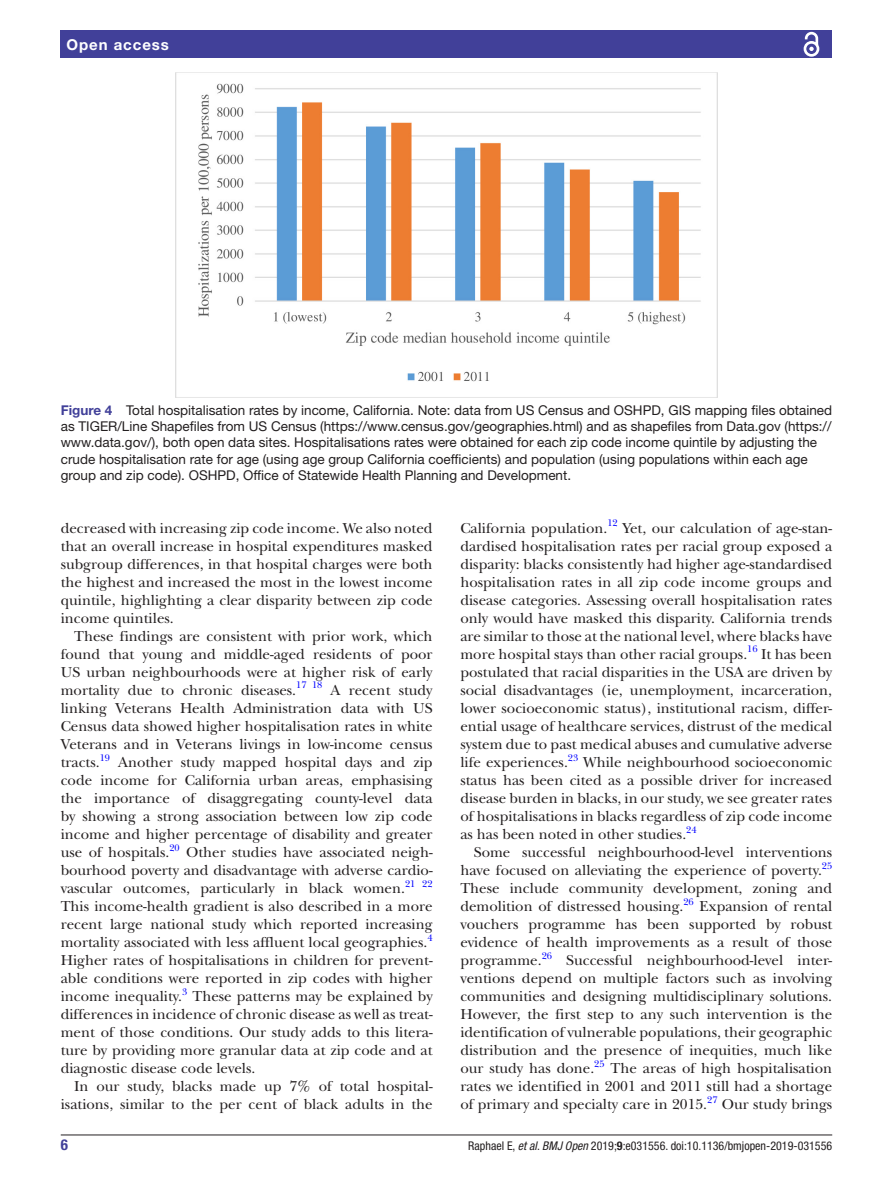
<style>
.page{position:relative;width:893px;height:1191px;background:#fff}
.page>*{position:absolute;margin:0;border:0;box-sizing:border-box;transform-origin:0 0}
.t1{font:15px/18px "New Baskerville";color:#231f20;text-align:justify}
.t2{font:700 15px "Helvetica Neue LT Std";letter-spacing:.065em;color:#fff}
.t3{font:700 condensed 15px "Helvetica Neue LT Std";color:#414099}
.t4{font:13.5px/16.2px "Helvetica Neue LT Std";color:#231f20}
.t5{font:condensed 12px "Helvetica Neue LT Std";color:#231f20}
.t6{font:9.9px "New Baskerville";color:#00f}
.s1{font-weight:700;color:#414099}
.s2{font-style:italic}
.s3{font-weight:700}
</style>
<div class="page">
<hr style="left:61px;top:1134px;width:771px;height:1px;background:#231f20">
<div style="left:61px;top:31px;width:771px;height:27px;background:#414099"></div>
<svg style="left:803px;top:31px;width:17px;height:26px"></svg>
<img style="left:176px;top:73px;width:541px;height:324px">
<p class="t2" style="left:66px;top:35px;width:104px">Open access</p>
<p class="t4" style="left:61px;top:402px;width:773px"><span class="s1">Figure 4</span> Total hospitalisation rates by income, California. Note: data from US Census and OSHPD, GIS mapping files obtained as TIGER/Line Shapefiles from US Census (https://www.census.gov/geographies.html) and as shapefiles from Data.gov (https:// www.data.gov/), both open data sites. Hospitalisations rates were obtained for each zip code income quintile by adjusting the crude hospitalisation rate for age (using age group California coefficients) and population (using populations within each age group and zip code). OSHPD, Office of Statewide Health Planning and Development.</p>
<p class="t1" style="left:61px;top:519px;width:373px">decreased with increasing zip code income. We also noted that an overall increase in hospital expenditures masked subgroup differences, in that hospital charges were both the highest and increased the most in the lowest income quintile, highlighting a clear disparity between zip code income quintiles.</p>
<p class="t1" style="left:61px;top:627px;width:373px;text-indent:14px">These findings are consistent with prior work, which found that young and middle-aged residents of poor US urban neighbourhoods were at higher risk of early mortality due to chronic diseases.</p>
<p class="t6" style="left:296px;top:679px;width:28px">17 18</p>
<p class="t1" style="left:61px;top:681px;width:373px;text-indent:270px">A recent study linking Veterans Health Administration data with US Census data showed higher hospitalisation rates in white Veterans and in Veterans livings in low-income census tracts.</p>
<p class="t6" style="left:100px;top:751px;width:12px">19</p>
<p class="t1" style="left:61px;top:753px;width:373px;text-indent:57px">Another study mapped hospital days and zip code income for California urban areas, emphasising the importance of disaggregating county-level data by showing a strong association between low zip code income and higher percentage of disability and greater use of hospitals.</p>
<p class="t6" style="left:169px;top:841px;width:12px">20</p>
<p class="t1" style="left:61px;top:843px;width:373px;text-indent:125px">Other studies have associated neigh&shy;bourhood poverty and disadvantage with adverse cardio&shy;vascular outcomes, particularly in black women.</p>
<p class="t6" style="left:405px;top:877px;width:29px">21 22</p>
<p class="t1" style="left:61px;top:897px;width:373px">This income-health gradient is also described in a more recent large national study which reported increasing mortality associated with less affluent local geographies.</p>
<p class="t6" style="left:427px;top:931px;width:7px">4</p>
<p class="t1" style="left:61px;top:951px;width:373px">Higher rates of hospitalisations in children for prevent&shy;able conditions were reported in zip codes with higher income inequality.</p>
<p class="t6" style="left:182px;top:985px;width:7px">3</p>
<p class="t1" style="left:61px;top:987px;width:373px;text-indent:132px">These patterns may be explained by differences in incidence of chronic disease as well as treat&shy;ment of those conditions. Our study adds to this litera&shy;ture by providing more granular data at zip code and at diagnostic disease code levels.</p>
<p class="t1" style="left:61px;top:1077px;width:373px;text-align:right">In our study, blacks made up 7% of total hospital&shy;isations, similar to the per cent of black adults in the</p>
<p class="t1" style="left:460px;top:519px;width:149px">California population.</p>
<p class="t6" style="left:607px;top:517px;width:12px">12</p>
<p class="t1" style="left:460px;top:519px;width:373px;text-indent:163px">Yet, our calculation of age-stan&shy;dardised hospitalisation rates per racial group exposed a disparity: blacks consistently had higher age-standardised hospitalisation rates in all zip code income groups and disease categories. Assessing overall hospitalisation rates only would have masked this disparity. California trends are similar to those at the national level, where blacks have more hospital stays than other racial groups.</p>
<p class="t6" style="left:747px;top:643px;width:12px">16</p>
<p class="t1" style="left:460px;top:645px;width:373px;text-indent:301px">It has been postulated that racial disparities in the USA are driven by social disadvantages (ie, unemployment, incarceration, lower socioeconomic status), institutional racism, differ&shy;ential usage of healthcare services, distrust of the medical system due to past medical abuses and cumulative adverse life experiences.</p>
<p class="t6" style="left:568px;top:751px;width:12px">23</p>
<p class="t1" style="left:460px;top:753px;width:373px;text-indent:123px">While neighbourhood socioeconomic status has been cited as a possible driver for increased disease burden in blacks, in our study, we see greater rates of hospitalisations in blacks regardless of zip code income as has been noted in other studies.</p>
<p class="t6" style="left:686px;top:823px;width:12px">24</p>
<p class="t1" style="left:460px;top:843px;width:373px;text-indent:14px">Some successful neighbourhood-level interventions have focused on alleviating the experience of poverty.</p>
<p class="t6" style="left:822px;top:859px;width:12px">25</p>
<p class="t1" style="left:460px;top:879px;width:373px">These include community development, zoning and demolition of distressed housing.</p>
<p class="t6" style="left:683px;top:895px;width:12px">26</p>
<p class="t1" style="left:460px;top:897px;width:373px;text-indent:239px">Expansion of rental vouchers programme has been supported by robust evidence of health improvements as a result of those programme.</p>
<p class="t6" style="left:542px;top:949px;width:12px">26</p>
<p class="t1" style="left:460px;top:951px;width:373px;text-indent:106px">Successful neighbourhood-level inter&shy;ventions depend on multiple factors such as involving communities and designing multidisciplinary solutions.<br>However, the first step to any such intervention is the identification of vulnerable populations, their geographic distribution and the presence of inequities, much like our study has done.</p>
<p class="t6" style="left:594px;top:1057px;width:12px">25</p>
<p class="t1" style="left:460px;top:1059px;width:373px;text-indent:150px">The areas of high hospitalisation rates we identified in 2001 and 2011 still had a shortage of primary and specialty care in 2015.</p>
<p class="t6" style="left:707px;top:1093px;width:12px">27</p>
<p class="t1" style="left:722px;top:1095px;width:112px">Our study brings</p>
<p class="t3" style="left:61px;top:1135px;width:9px">6</p>
<p class="t5" style="left:468px;top:1138px;width:365px">Raphael E, <span class="s2">et al</span>. <span class="s2">BMJ Open</span> 2019;<span class="s3">9</span>:e031556. doi:10.1136/bmjopen-2019-031556</p>
</div>
